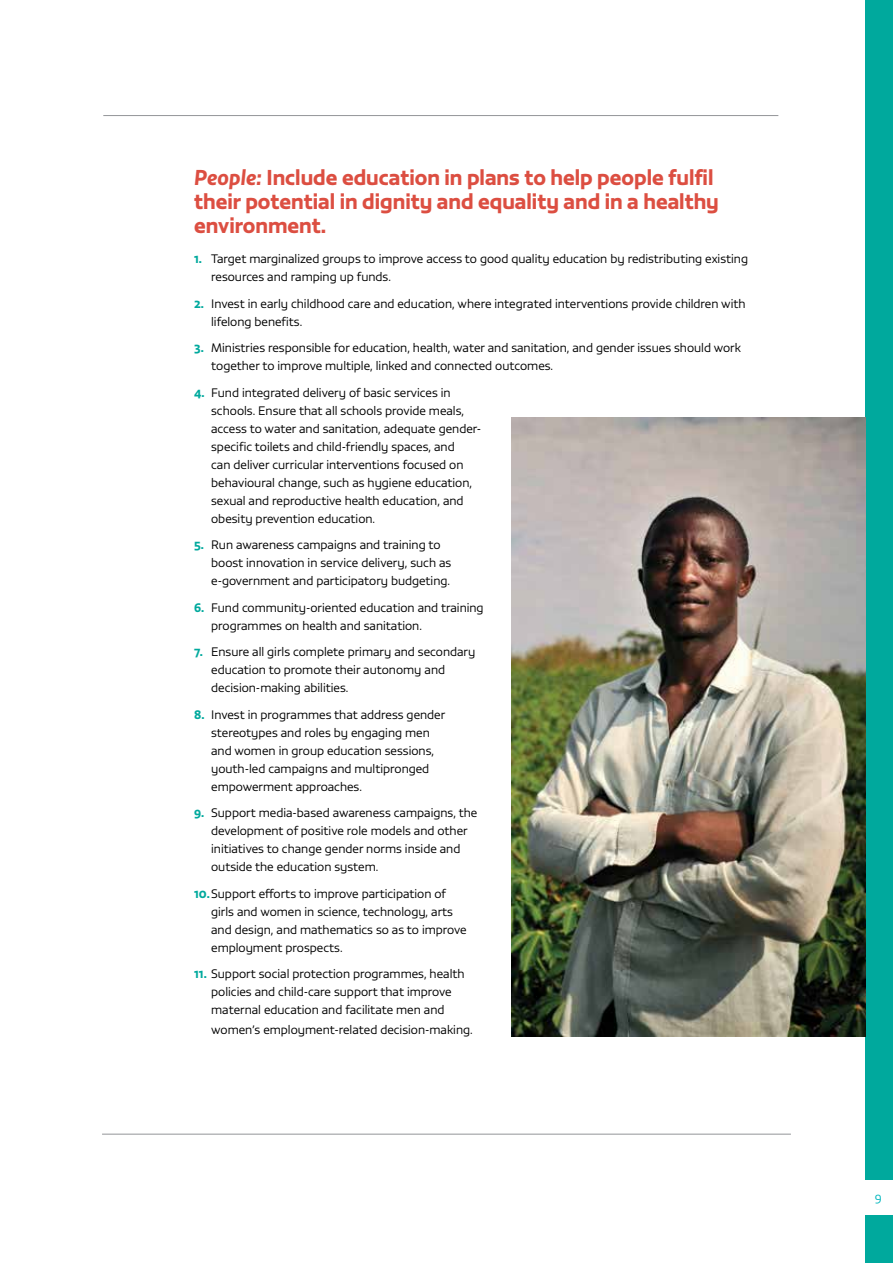
<style>
.page{position:relative;width:893px;height:1263px;background:#fff}
.page>*{position:absolute;margin:0;border:0;box-sizing:border-box;transform-origin:0 0}
.t1{font:21px/24px "Vita Std Bld";color:#dc4e41}
.t2{font:300 12px/18px "Vita Std";color:#000}
.t3{font:300 12px "Vita Std";color:#00b6bd}
.s1{font-family:"Vita Std Bld Ita"}
.s2{font-family:"Vita Std Bld";font-weight:400;color:#00a99d}
</style>
<div class="page">
<div style="left:865px;top:0;width:28px;height:1263px;background:#00a99d"></div>
<div style="left:856px;top:1180px;width:37px;height:35px;background:#fff"></div>
<hr style="left:102px;top:1134px;width:689px;height:1px;background:#939598">
<hr style="left:103px;top:115px;width:675px;height:1px;background:#939598">
<img style="left:512px;top:418px;width:353px;height:619px">
<h1 class="t1" style="left:194px;top:164px;width:526px"><span class="s1">People:</span> Include education in plans to help people fulfil their potential in dignity and equality and in a healthy environment.</h1>
<p class="t2" style="left:211px;top:250px;width:538px;text-indent:-17px"><span class="s2">1.</span> Target marginalized groups to improve access to good quality education by redistributing existing resources and ramping up funds.</p>
<p class="t2" style="left:211px;top:294px;width:536px;text-indent:-17px"><span class="s2">2.</span> Invest in early childhood care and education, where integrated interventions provide children with lifelong benefits.</p>
<p class="t2" style="left:211px;top:339px;width:531px;text-indent:-17px"><span class="s2">3.</span> Ministries responsible for education, health, water and sanitation, and gender issues should work together to improve multiple, linked and connected outcomes.</p>
<p class="t2" style="left:211px;top:383px;width:271px;text-indent:-17px"><span class="s2">4.</span> Fund integrated delivery of basic services in schools. Ensure that all schools provide meals, access to water and sanitation, adequate gender&shy;specific toilets and child-friendly spaces, and<br>can deliver curricular interventions focused on behavioural change, such as hygiene education, sexual and reproductive health education, and obesity prevention education.</p>
<p class="t2" style="left:211px;top:536px;width:242px;text-indent:-17px"><span class="s2">5.</span> Run awareness campaigns and training to boost innovation in service delivery, such as e-government and participatory budgeting.</p>
<p class="t2" style="left:211px;top:598px;width:274px;text-indent:-17px"><span class="s2">6.</span> Fund community-oriented education and training programmes on health and sanitation.</p>
<p class="t2" style="left:211px;top:643px;width:266px;text-indent:-17px"><span class="s2">7.</span> Ensure all girls complete primary and secondary education to promote their autonomy and decision-making abilities.</p>
<p class="t2" style="left:211px;top:705px;width:236px;text-indent:-17px"><span class="s2">8.</span> Invest in programmes that address gender stereotypes and roles by engaging men and women in group education sessions, youth-led campaigns and multipronged empowerment approaches.</p>
<p class="t2" style="left:211px;top:804px;width:268px;text-indent:-17px"><span class="s2">9.</span> Support media-based awareness campaigns, the development of positive role models and other initiatives to change gender norms inside and outside the education system.</p>
<p class="t2" style="left:211px;top:884px;width:257px;text-indent:-17px"><span class="s2">10.</span>Support efforts to improve participation of girls and women in science, technology, arts and design, and mathematics so as to improve employment prospects.</p>
<p class="t2" style="left:194px;top:965px;width:272px;text-align:center"><span class="s2">11.</span> Support social protection programmes, health policies and child-care support that improve maternal education and facilitate men and</p>
<p class="t2" style="left:211px;top:1020px;width:263px">women’s employment-related decision-making.</p>
<p class="t3" style="left:875px;top:1189px;width:8px">9</p>
</div>
